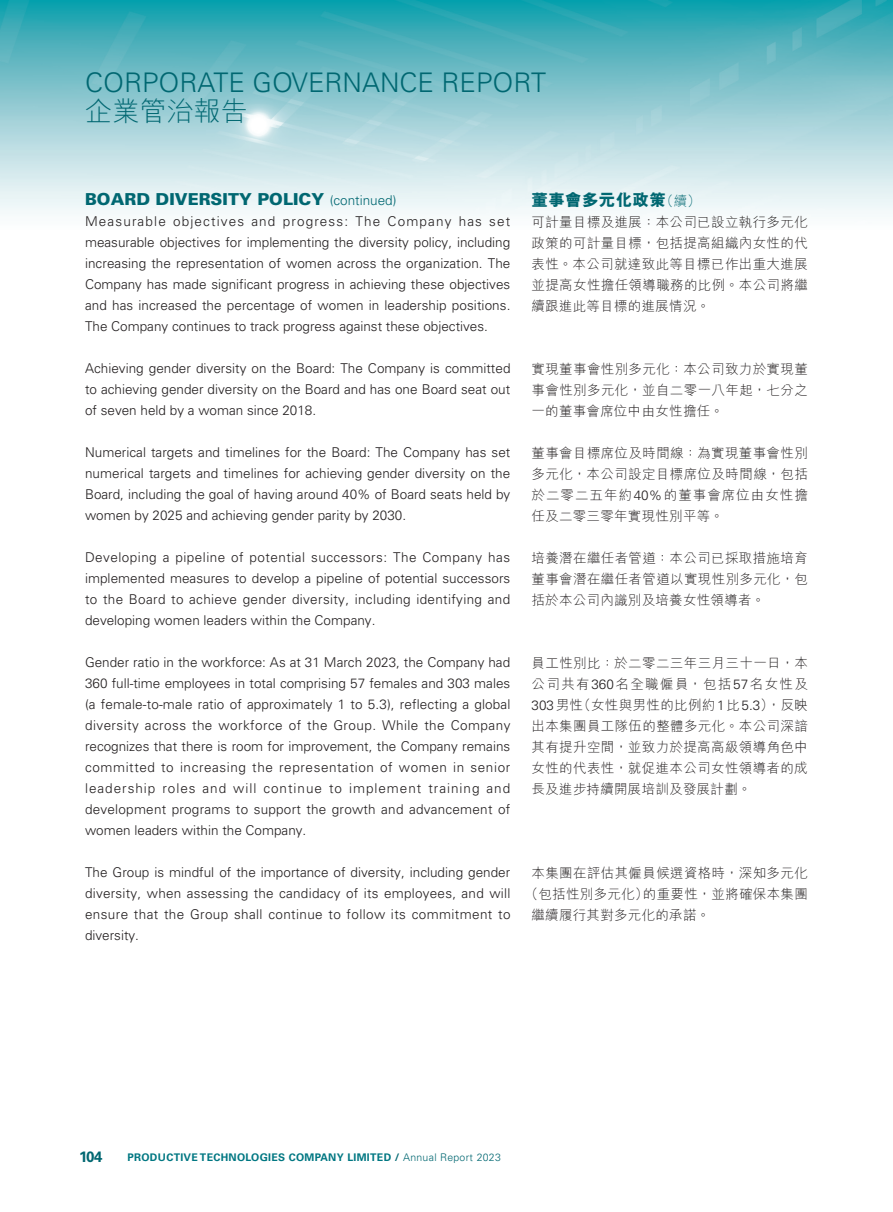
<style>
.page{position:relative;width:893px;height:1212px;background:#fff}
.page>*{position:absolute;margin:0;border:0;box-sizing:border-box;transform-origin:0 0}
.t1{font:300 27px "Univers LT Std";color:#006771}
.t2{font:300 27px "M Hei HK";letter-spacing:.01em;color:#006771}
._01_H1_E{font:900 16.5px "Univers LT Std";color:#006771}
._001_H1_C{font:800 16.5px "M Hei HK";letter-spacing:.02em;color:#006771}
.t3{font:700 15px "Univers LT Std";color:#006771}
._00_txt_E{font:300 13.5px/21px "Univers LT Std";color:#231f20;text-align:justify}
._000_txt_C{font:300 13.5px/21px "M Hei HK";letter-spacing:.025em;color:#231f20;text-align:justify}
.t4{font:700 10.5px "Univers LT Std";letter-spacing:.03em;color:#007782}
.s1{font-weight:300;font-size:13.5px}
.s2{font-family:"Univers LT Std"}
.s3{color:#006771}
.s4{font-weight:300;color:#006771}
</style>
<div class="page">
<img style="left:0;top:0;width:893px;height:215px">
<h1 class="t1" style="left:85px;top:66px;width:463px">CORPORATE GOVERNANCE REPORT</h1>
<h1 class="t2" style="left:85px;top:97px;width:164px">企業管治報告</h1>
<p class="_01_H1_E" style="left:85px;top:189px;width:313px">BOARD DIVERSITY POLICY <span class="s1">(continued)</span></p>
<p class="_00_txt_E" style="left:85px;top:211px;width:427px">Measurable objectives and progress: The Company has set measurable objectives for implementing the diversity policy, including increasing the representation of women across the organization. The Company has made significant progress in achieving these objectives and has increased the percentage of women in leadership positions.<br>The Company continues to track progress against these objectives.</p>
<p class="_00_txt_E" style="left:85px;top:358px;width:427px">Achieving gender diversity on the Board: The Company is committed to achieving gender diversity on the Board and has one Board seat out of seven held by a woman since 2018.</p>
<p class="_00_txt_E" style="left:85px;top:442px;width:427px">Numerical targets and timelines for the Board: The Company has set numerical targets and timelines for achieving gender diversity on the Board, including the goal of having around 40% of Board seats held by women by 2025 and achieving gender parity by 2030.</p>
<p class="_00_txt_E" style="left:85px;top:547px;width:427px">Developing a pipeline of potential successors: The Company has implemented measures to develop a pipeline of potential successors to the Board to achieve gender diversity, including identifying and developing women leaders within the Company.</p>
<p class="_00_txt_E" style="left:85px;top:652px;width:427px">Gender ratio in the workforce: As at 31 March 2023, the Company had 360 full-time employees in total comprising 57 females and 303 males (a female-to-male ratio of approximately 1 to 5.3), reflecting a global diversity across the workforce of the Group. While the Company recognizes that there is room for improvement, the Company remains committed to increasing the representation of women in senior leadership roles and will continue to implement training and development programs to support the growth and advancement of women leaders within the Company.</p>
<p class="_00_txt_E" style="left:85px;top:862px;width:427px">The Group is mindful of the importance of diversity, including gender diversity, when assessing the candidacy of its employees, and will ensure that the Group shall continue to follow its commitment to diversity.</p>
<p class="_001_H1_C" style="left:531px;top:192px;width:171px">董事會多元化政策<span class="s1">（續）</span></p>
<p class="_000_txt_C" style="left:531px;top:211px;width:278px">可計量目標及進展：本公司已設立執行多元化政策的可計量目標，包括提高組織內女性的代表性。本公司就達致此等目標已作出重大進展並提高女性擔任領導職務的比例。本公司將繼續跟進此等目標的進展情況。</p>
<p class="_000_txt_C" style="left:531px;top:358px;width:278px">實現董事會性別多元化：本公司致力於實現董事會性別多元化，並自二零一八年起，七分之一的董事會席位中由女性擔任。</p>
<p class="_000_txt_C" style="left:531px;top:442px;width:278px">董事會目標席位及時間線：為實現董事會性別多元化，本公司設定目標席位及時間線，包括於二零二五年約<span class="s2">40%</span>的董事會席位由女性擔任及二零三零年實現性別平等。</p>
<p class="_000_txt_C" style="left:531px;top:547px;width:278px">培養潛在繼任者管道：本公司已採取措施培育董事會潛在繼任者管道以實現性別多元化，包括於本公司內識別及培養女性領導者。</p>
<p class="_000_txt_C" style="left:531px;top:652px;width:278px">員工性別比：於二零二三年三月三十一日，本公司共有<span class="s2">360</span>名全職僱員，包括<span class="s2">57</span>名女性及<span class="s2">303</span>男性（女性與男性的比例約<span class="s2">1</span>比<span class="s2">5.3</span>），反映出本集團員工隊伍的整體多元化。本公司深諳其有提升空間，並致力於提高高級領導角色中女性的代表性，就促進本公司女性領導者的成長及進步持續開展培訓及發展計劃。</p>
<p class="_000_txt_C" style="left:531px;top:862px;width:278px">本集團在評估其僱員候選資格時，深知多元化</p>
<p class="_000_txt_C" style="left:525px;top:883px;width:285px">（包括性別多元化）的重要性，並將確保本集團</p>
<p class="_000_txt_C" style="left:531px;top:904px;width:180px">繼續履行其對多元化的承諾。</p>
<p class="t3" style="left:79px;top:1147px;width:25px">104</p>
<p class="t4" style="left:128px;top:1151px;width:375px">PRODUCTIVE TECHNOLOGIES COMPANY LIMITED <span class="s3">/</span> <span class="s4">Annual Report 2023</span></p>
</div>
